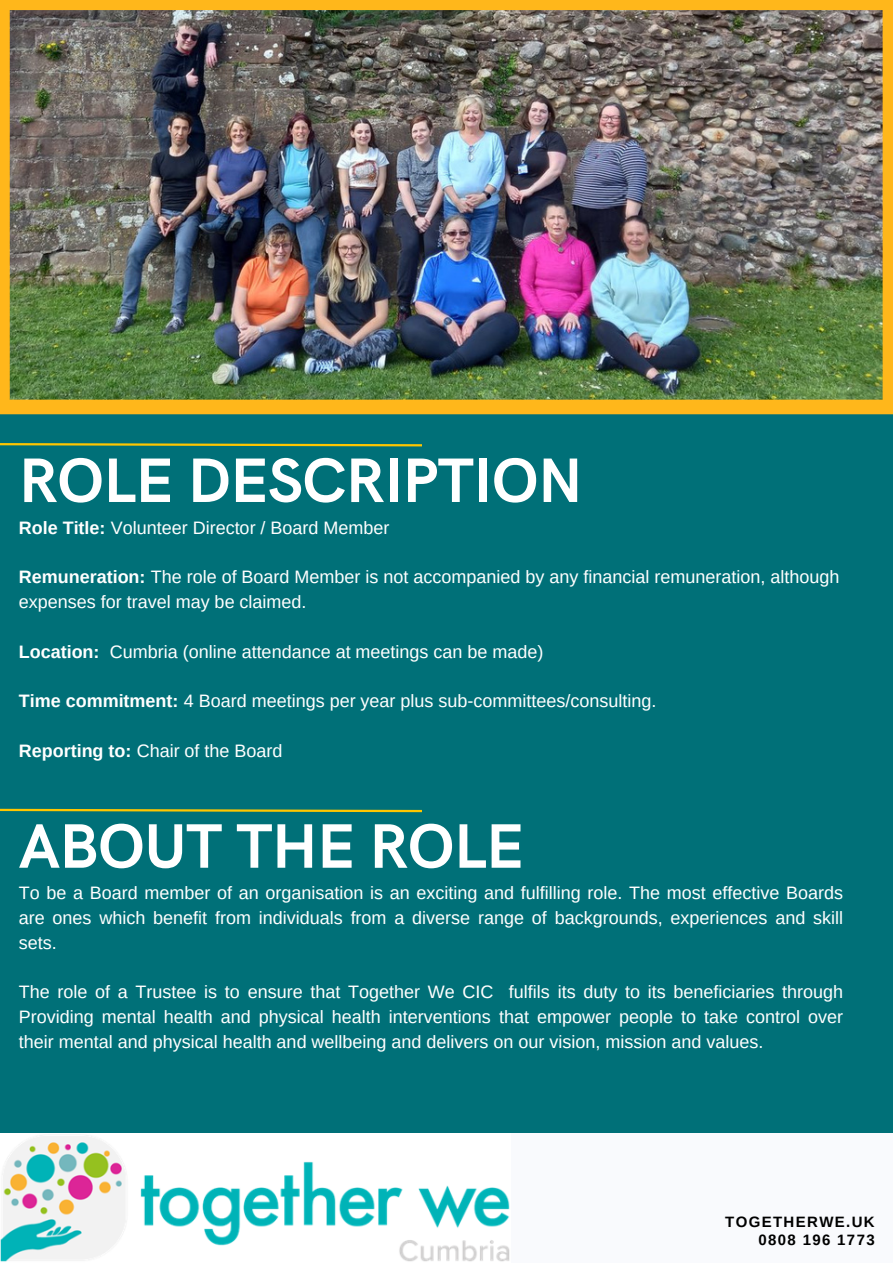
<style>
.page{position:relative;width:893px;height:1264px;background:#fff}
.page>*{position:absolute;margin:0;border:0;box-sizing:border-box;transform-origin:0 0}
.t1{font:700 63px "HK Grotesk";letter-spacing:-.01em;color:#fff}
.t2{font:18px/24.8px "Arimo";color:#fff;text-align:justify}
.t3{font:700 15px "Arimo";letter-spacing:.09em;color:#000}
.s1{font-weight:700}
</style>
<div class="page">
<div style="left:0;top:0;width:892px;height:1262px;background:#007078"></div>
<svg style="left:0;top:443px;width:422px;height:4px"></svg>
<div style="left:0;top:1133px;width:892px;height:129px;background:#f9fafd"></div>
<img style="left:0;top:1136px;width:510px;height:126px">
<svg style="left:0;top:808px;width:422px;height:5px"></svg>
<img style="left:0;top:0;width:892px;height:414px">
<p class="t1" style="left:19px;top:445px;width:565px">ROLE DESCRIPTION</p>
<p class="t2" style="left:19px;top:515px;width:372px"><span class="s1">Role Title:</span> Volunteer Director / Board Member</p>
<p class="t2" style="left:19px;top:565px;width:822px"><span class="s1">Remuneration:</span> The role of Board Member is not accompanied by any financial remuneration, although expenses for travel may be claimed.</p>
<p class="t2" style="left:19px;top:639px;width:526px"><span class="s1">Location:</span> Cumbria (online attendance at meetings can be made)</p>
<p class="t2" style="left:19px;top:688px;width:639px"><span class="s1">Time commitment:</span> 4 Board meetings per year plus sub-committees/consulting.</p>
<p class="t2" style="left:19px;top:738px;width:265px"><span class="s1">Reporting to:</span> Chair of the Board</p>
<p class="t1" style="left:19px;top:811px;width:507px">ABOUT THE ROLE</p>
<p class="t2" style="left:19px;top:880px;width:825px">To be a Board member of an organisation is an exciting and fulfilling role. The most effective Boards are ones which benefit from individuals from a diverse range of backgrounds, experiences and skill sets.</p>
<p class="t2" style="left:19px;top:979px;width:826px">The role of a Trustee is to ensure that Together We CIC fulfils its duty to its beneficiaries through Providing mental health and physical health interventions that empower people to take control over their mental and physical health and wellbeing and delivers on our vision, mission and values.</p>
<p class="t3" style="left:725px;top:1213px;width:151px">TOGETHERWE.UK</p>
<p class="t3" style="left:758px;top:1231px;width:118px">0808 196 1773</p>
</div>
